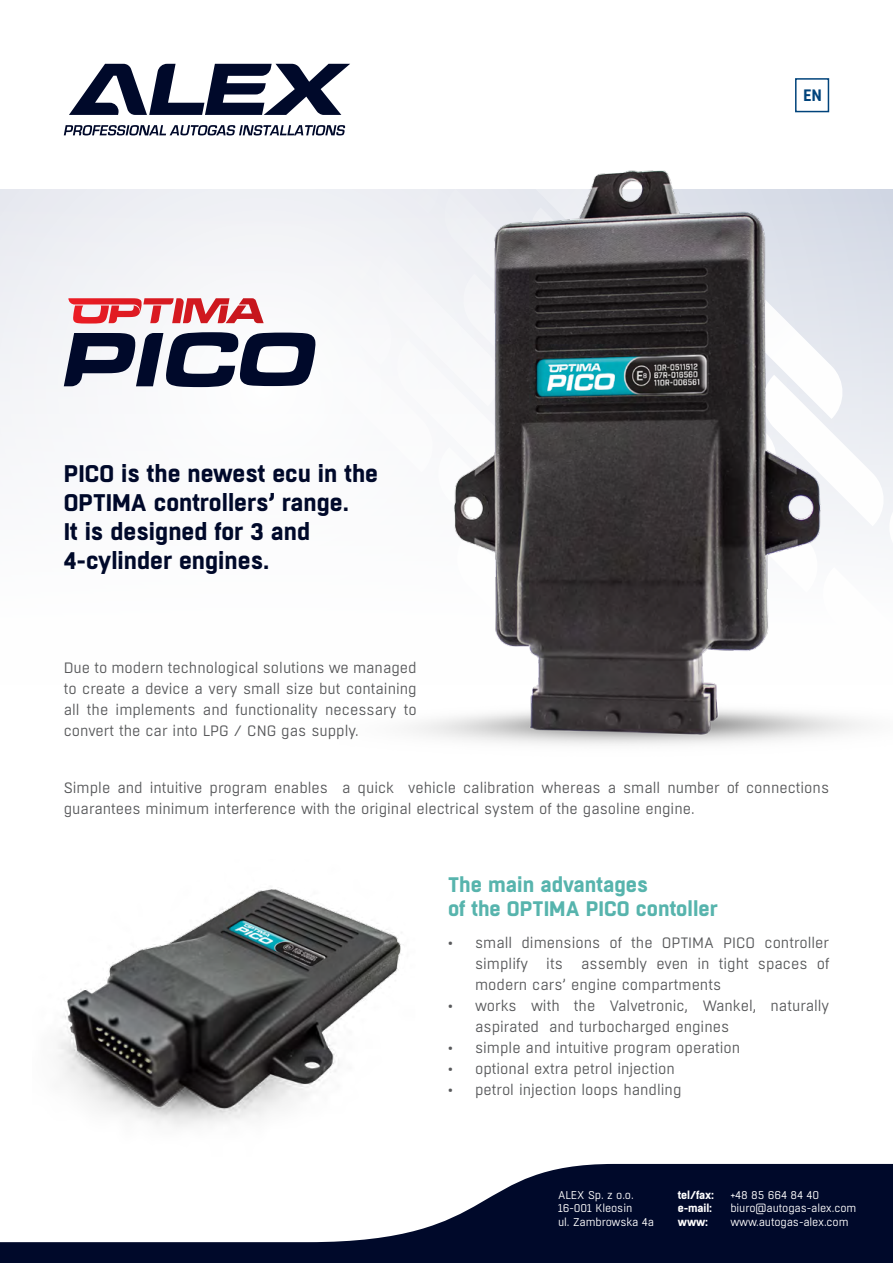
<style>
.page{position:relative;width:893px;height:1263px;background:#fff}
.page>*{position:absolute;margin:0;border:0;box-sizing:border-box;transform-origin:0 0}
.t1{font:700 24px/28.8px "Boxed";color:#00092a}
.t2{font:700 21px/24px "Boxed";color:#57b4ad}
.t3{font:700 18px "Rajdhani";color:#00437b}
.t4{font:15px/21px "Boxed";color:#58595b;text-align:justify}
.t5{font:11.25px/13.5px "Boxed";letter-spacing:-.01em;color:#fff}
.t6{font:700 11.25px/13.5px "Boxed";letter-spacing:-.01em;color:#fff}
</style>
<div class="page">
<svg style="left:69px;top:64px;width:281px;height:51px"></svg>
<svg style="left:64px;top:125px;width:281px;height:10px"></svg>
<svg style="left:0;top:1164px;width:893px;height:99px;fill:#00092a"></svg>
<div style="left:0;top:190px;width:893px;height:495px;background:linear-gradient(to bottom,#eaebf1,#fff)"></div>
<div style="left:795px;top:78px;width:34px;height:34px;border:2px solid #00437b"></div>
<svg style="left:56px;top:190px;width:283px;height:495px"></svg>
<img style="left:339px;top:170px;width:554px;height:575px">
<img style="left:58px;top:889px;width:343px;height:238px">
<h1 class="t1" style="left:64px;top:460px;width:316px">PICO is the newest ecu in the<br>OPTIMA controllers’ range.<br>It is designed for 3 and<br>4-cylinder engines.</h1>
<p class="t4" style="left:64px;top:657px;width:354px">Due to modern technological solutions we managed to create a device a very small size but containing all the implements and functionality necessary to convert the car into LPG / CNG gas supply.</p>
<p class="t3" style="left:803px;top:85px;width:21px">EN</p>
<p class="t4" style="left:64px;top:778px;width:767px">Simple and intuitive program enables a quick vehicle calibration whereas a small number of connections guarantees minimum interference with the original electrical system of the gasoline engine.</p>
<h2 class="t2" style="left:448px;top:873px;width:271px">The main advantages<br>of the OPTIMA PICO contoller</h2>
<p class="t4" style="left:475px;top:932px;width:356px;text-indent:-27px">• small dimensions of the OPTIMA PICO controller simplify its assembly even in tight spaces of modern cars’ engine compartments</p>
<p class="t4" style="left:475px;top:995px;width:356px;text-indent:-27px">• works with the Valvetronic, Wankel, naturally aspirated and turbocharged engines</p>
<p class="t4" style="left:448px;top:1037px;width:294px">• simple and intuitive program operation</p>
<p class="t4" style="left:448px;top:1058px;width:228px">• optional extra petrol injection</p>
<p class="t4" style="left:448px;top:1079px;width:235px">• petrol injection loops handling</p>
<p class="t5" style="left:558px;top:1188px;width:97px">ALEX Sp. z o.o.<br>16-001 Kleosin<br>ul. Zambrowska 4a</p>
<p class="t6" style="left:678px;top:1188px;width:38px">tel/fax: e-mail: www:</p>
<p class="t5" style="left:730px;top:1188px;width:127px">+48 85 664 84 40 biuro@autogas-alex.com www.autogas-alex.com</p>
</div>
